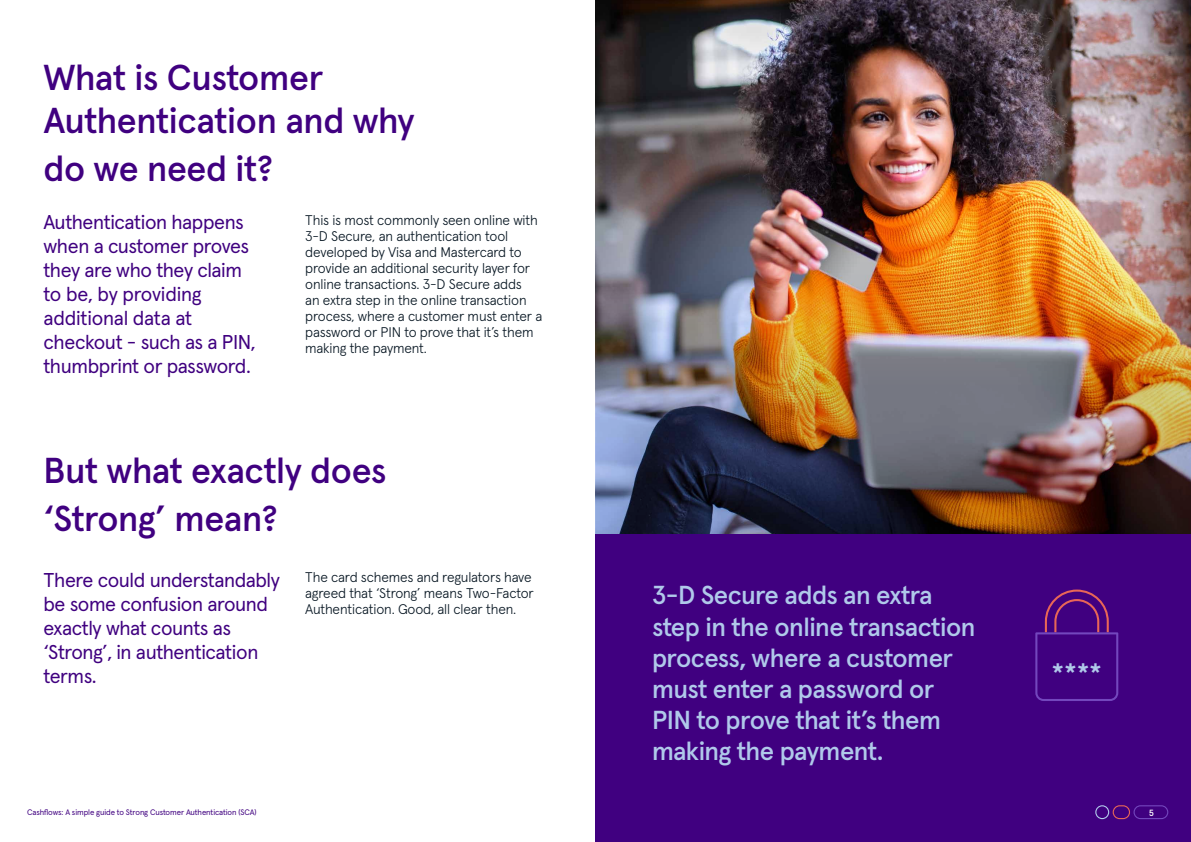
<style>
.page{position:relative;width:1191px;height:842px;background:#fff}
.page>*{position:absolute;margin:0;border:0;box-sizing:border-box;transform-origin:0 0}
.t1{font:500 36px/43.2px "Apercu Pro";letter-spacing:-.01em;color:#400080}
.t2{font:500 26.4px "Apercu Pro";color:#b0c9ea}
.t3{font:500 26px/31.2px "Apercu Pro";letter-spacing:-.025em;color:#b0c9ea}
.t4{font:20px/24px "Apercu Pro";letter-spacing:-.02em;color:#400080}
.t5{font:300 14px/16px "Apercu Pro";letter-spacing:-.01em;color:#071622}
.t6{font:500 9px "Apercu Pro";color:#fff}
.t7{font:8px "Apercu Pro";letter-spacing:-.01em;color:#400080}
</style>
<div class="page">
<img style="left:595px;top:0;width:596px;height:188px">
<img style="left:595px;top:188px;width:596px;height:346px">
<div style="left:595px;top:534px;width:596px;height:308px;background:#400080"></div>
<svg style="left:1035px;top:589px;width:83px;height:112px"></svg>
<svg style="left:1095px;top:805px;width:73px;height:14px"></svg>
<h1 class="t1" style="left:43px;top:53px;width:373px">What is Customer<br>Authentication and why</h1>
<h1 class="t1" style="left:43px;top:144px;width:231px">do we need it?</h1>
<h3 class="t4" style="left:43px;top:209px;width:214px">Authentication happens when a customer proves they are who they claim to be, by providing additional data at checkout - such as a PIN, thumbprint or password.</h3>
<p class="t5" style="left:305px;top:210px;width:238px">This is most commonly seen online with 3-D Secure, an authentication tool developed by Visa and Mastercard to provide an additional security layer for online transactions. 3-D Secure adds<br>an extra step in the online transaction process, where a customer must enter a password or PIN to prove that it’s them making the payment.</p>
<h1 class="t1" style="left:43px;top:444px;width:345px;line-height:48px">But what exactly does ‘Strong’ mean?</h1>
<h3 class="t4" style="left:43px;top:566px;width:238px">There could understandably be some confusion around exactly what counts as ‘Strong’, in authentication terms.</h3>
<p class="t5" style="left:305px;top:568px;width:230px">The card schemes and regulators have agreed that ‘Strong’ means Two-Factor<br>Authentication. Good, all clear then.</p>
<h3 class="t3" style="left:652px;top:578px;width:325px">3-D Secure adds an extra step in the online transaction process, where a customer must enter a password or<br>PIN to prove that it’s them making the payment.</h3>
<h2 class="t2" style="left:1051px;top:652px;width:52px">****</h2>
<p class="t7" style="left:27px;top:806px;width:231px">Cashflows: A simple guide to Strong Customer Authentication (SCA)</p>
<p class="t6" style="left:1149px;top:805px;width:6px">5</p>
</div>
